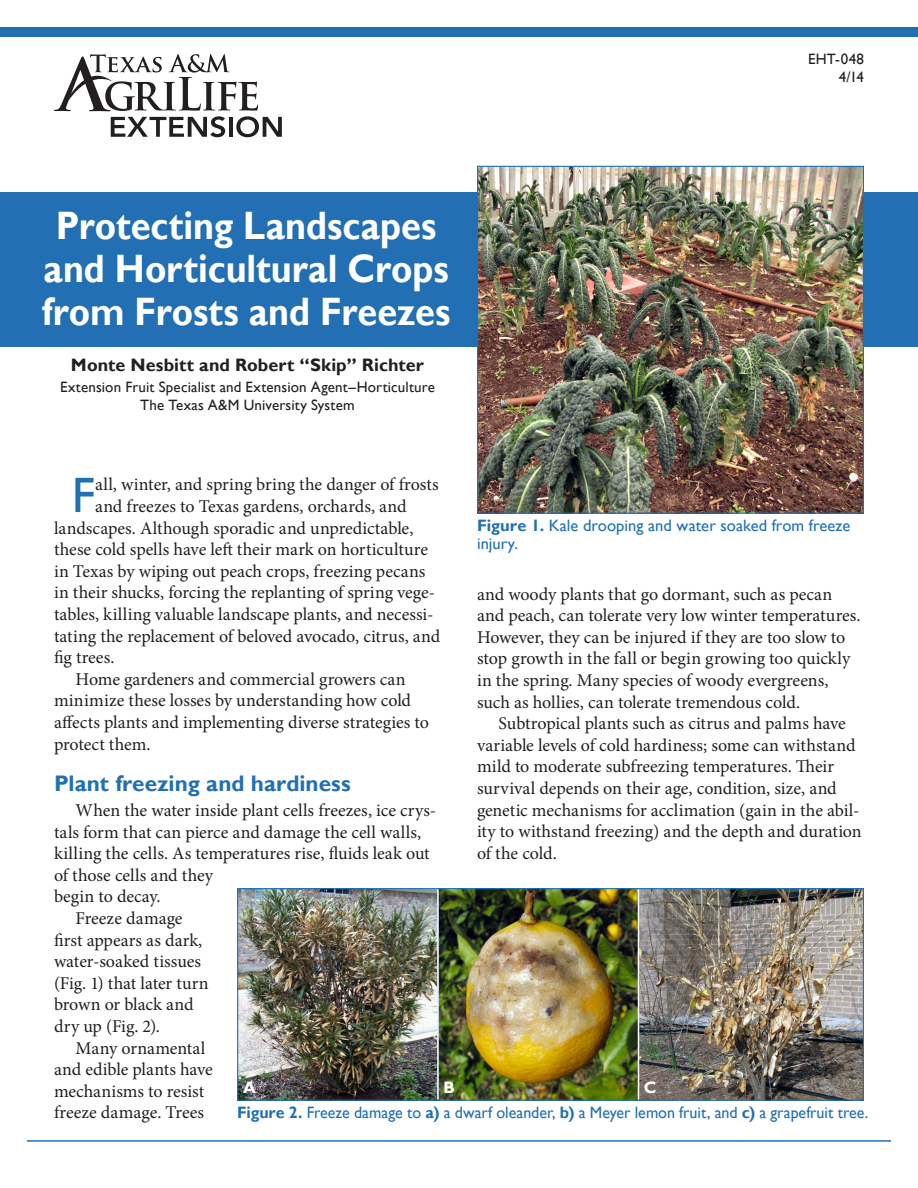
<style>
.page{position:relative;width:918px;height:1188px;background:#fff}
.page>*{position:absolute;margin:0;border:0;box-sizing:border-box;transform-origin:0 0}
.body_text{font:49.65px "Gill Sans";color:#2270b3}
.t1{font:700 39.6px/43.2px "Gill Sans";color:#fff;text-align:center;scale:.91 1}
.heading1{font:700 22.5px "Gill Sans";color:#2270b3}
.body_text-2{font:18px/21.6px "Minion Pro";color:#231f20}
.t2{font:700 18px "Gill Sans";letter-spacing:.005em;color:#231f20}
.table_body{font:16.5px/18.8px "Gill Sans";color:#2270b3}
.t3{font:700 16.5px "Gill Sans";color:#fff}
.t4{font:15px "Gill Sans";letter-spacing:.01em;color:#231f20}
.s1{font-weight:700}
</style>
<div class="page">
<div style="left:0;top:27px;width:918px;height:10px;background:#2270b3"></div>
<div style="left:0;top:193px;width:918px;height:154px;background:#2270b3"></div>
<svg style="left:54px;top:54px;width:228px;height:83px"></svg>
<img style="left:479px;top:168px;width:383px;height:344px">
<div style="left:477px;top:166px;width:387px;height:348px;border:1px solid #2270b3"></div>
<img style="left:239px;top:890px;width:623px;height:209px">
<div style="left:237px;top:888px;width:202px;height:213px;border:1px solid #2270b3"></div>
<div style="left:438px;top:888px;width:202px;height:213px;border:1px solid #2270b3"></div>
<div style="left:638px;top:888px;width:226px;height:213px;border:1px solid #2270b3"></div>
<hr style="left:27px;top:1140px;width:864px;height:2px;background:#2270b3">
<hr style="left:437px;top:889px;width:2px;height:210px;background:#fff">
<hr style="left:638px;top:889px;width:1px;height:210px;background:#fff">
<p class="t1" style="left:42px;top:205px;width:450px">Protecting Landscapes and Horticultural Crops from Frosts and Freezes</p>
<p class="t2" style="left:71px;top:354px;width:355px">Monte Nesbitt and Robert “Skip” Richter</p>
<p class="t4" style="left:60px;top:378px;width:376px">Extension Fruit Specialist and Extension Agent–Horticulture</p>
<p class="t4" style="left:140px;top:396px;width:216px">The Texas A&amp;M University System</p>
<p class="t4" style="left:808px;top:51px;width:57px">EHT-048</p>
<p class="t4" style="left:839px;top:69px;width:27px">4/14</p>
<p class="body_text" style="left:72px;top:466px;width:25px">F</p>
<p class="body_text-2" style="left:95px;top:474px;width:345px">all, winter, and spring bring the danger of frosts</p>
<p class="body_text-2" style="left:95px;top:496px;width:313px">and freezes to Texas gardens, orchards, and</p>
<p class="body_text-2" style="left:54px;top:517px;width:361px">landscapes. Although sporadic and unpredictable,</p>
<p class="body_text-2" style="left:54px;top:539px;width:376px">these cold spells have left their mark on horticulture</p>
<p class="body_text-2" style="left:54px;top:560px;width:373px">in Texas by wiping out peach crops, freezing pecans</p>
<p class="body_text-2" style="left:54px;top:582px;width:383px">in their shucks, forcing the replanting of spring vege-</p>
<p class="body_text-2" style="left:54px;top:604px;width:381px">tables, killing valuable landscape plants, and necessi-</p>
<p class="body_text-2" style="left:54px;top:625px;width:388px">tating the replacement of beloved avocado, citrus, and</p>
<p class="body_text-2" style="left:54px;top:647px;width:62px">fig trees.</p>
<p class="body_text-2" style="left:54px;top:668px;width:377px;text-indent:22px">Home gardeners and commercial growers can minimize these losses by understanding how cold affects plants and implementing diverse strategies to protect them.</p>
<p class="heading1" style="left:54px;top:770px;width:298px">Plant freezing and hardiness</p>
<p class="body_text-2" style="left:54px;top:800px;width:384px;text-indent:22px">When the water inside plant cells freezes, ice crys&shy;tals form that can pierce and damage the cell walls, killing the cells. As temperatures rise, fluids leak out of those cells and they<br>begin to decay.</p>
<p class="body_text-2" style="left:54px;top:908px;width:156px;text-indent:22px">Freeze damage first appears as dark, water-soaked tissues (Fig. 1) that later turn brown or black and dry up (Fig. 2).</p>
<p class="body_text-2" style="left:54px;top:1037px;width:160px;text-indent:22px">Many ornamental and edible plants have mechanisms to resist freeze damage. Trees</p>
<p class="table_body" style="left:477px;top:516px;width:375px"><span class="s1">Figure 1.</span> Kale drooping and water soaked from freeze injury.</p>
<p class="body_text-2" style="left:477px;top:583px;width:385px">and woody plants that go dormant, such as pecan and peach, can tolerate very low winter temperatures.<br>However, they can be injured if they are too slow to stop growth in the fall or begin growing too quickly in the spring. Many species of woody evergreens, such as hollies, can tolerate tremendous cold.</p>
<p class="body_text-2" style="left:477px;top:713px;width:386px;text-indent:22px">Subtropical plants such as citrus and palms have variable levels of cold hardiness; some can withstand mild to moderate subfreezing temperatures. Their survival depends on their age, condition, size, and genetic mechanisms for acclimation (gain in the abil&shy;ity to withstand freezing) and the depth and duration of the cold.</p>
<p class="t3" style="left:243px;top:1077px;width:14px">A</p>
<p class="t3" style="left:443px;top:1077px;width:13px">B</p>
<p class="t3" style="left:644px;top:1077px;width:14px">C</p>
<p class="table_body" style="left:237px;top:1103px;width:633px"><span class="s1">Figure 2.</span> Freeze damage to <span class="s1">a)</span> a dwarf oleander, <span class="s1">b)</span> a Meyer lemon fruit, and <span class="s1">c)</span> a grapefruit tree.</p>
</div>
